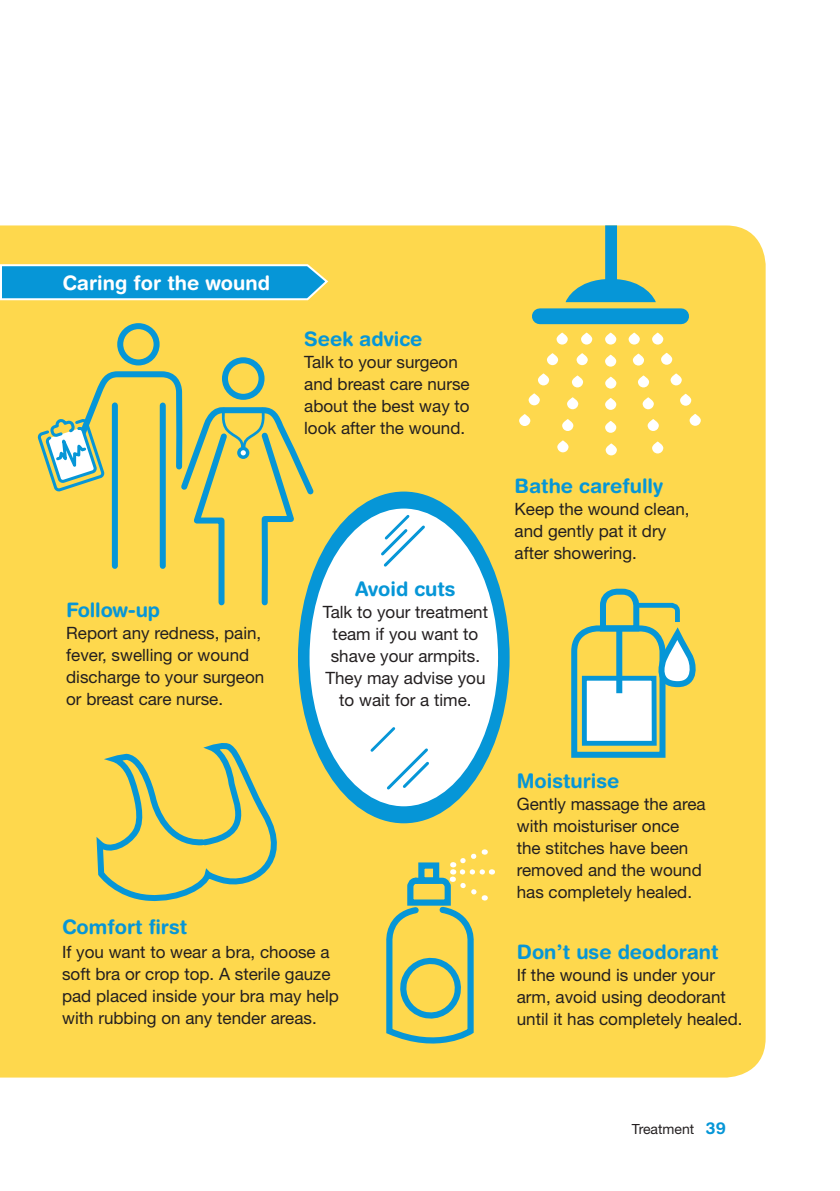
<style>
.page{position:relative;width:840px;height:1191px;background:#fff}
.page>*{position:absolute;margin:0;border:0;box-sizing:border-box;transform-origin:0 0}
._5__Box_copy_BLUE_te{font:700 20px "Helvetica Rounded LT Std";color:#0696d7}
._9__Table_B_Head{font:700 20px "Helvetica Rounded LT Std";color:#fff}
._5__Infographic_body{font:17px/22px "Helvetica Neue LT Std";color:#231f20}
.t1{font:14px "Helvetica Neue LT Std";color:#231f20}
.s1{font-family:"Helvetica Rounded LT Std";font-weight:700;font-size:16.4px;color:#0696d7}
</style>
<div class="page">
<div style="left:0;top:225px;width:765px;height:852px;background:#fed84d"></div>
<svg style="left:0;top:263px;width:329px;height:38px;background:#36a7cf"></svg>
<div style="left:539px;top:308px;width:141px;height:16px;background:#0696d7"></div>
<svg style="left:564px;top:278px;width:92px;height:25px;background:#57aba9"></svg>
<div style="left:605px;top:225px;width:11px;height:59px;background:#0696d7"></div>
<svg style="left:556px;top:332px;width:11px;height:12px"></svg>
<svg style="left:546px;top:353px;width:11px;height:12px"></svg>
<div style="left:519px;top:414px;width:11px;height:12px;background:#fff;border-radius:50%"></div>
<svg style="left:557px;top:440px;width:11px;height:12px"></svg>
<svg style="left:605px;top:443px;width:11px;height:12px"></svg>
<svg style="left:651px;top:441px;width:12px;height:12px"></svg>
<svg style="left:670px;top:373px;width:11px;height:12px"></svg>
<svg style="left:679px;top:394px;width:12px;height:12px"></svg>
<div style="left:689px;top:414px;width:11px;height:12px;background:#fff;border-radius:50%"></div>
<svg style="left:647px;top:419px;width:11px;height:12px"></svg>
<svg style="left:642px;top:397px;width:11px;height:12px"></svg>
<svg style="left:637px;top:375px;width:11px;height:12px"></svg>
<div style="left:605px;top:377px;width:11px;height:11px;background:#fff;border-radius:50%"></div>
<svg style="left:571px;top:375px;width:11px;height:12px"></svg>
<svg style="left:537px;top:373px;width:12px;height:12px"></svg>
<svg style="left:528px;top:393px;width:11px;height:12px"></svg>
<div style="left:562px;top:419px;width:11px;height:12px;background:#fff;border-radius:50%"></div>
<svg style="left:566px;top:397px;width:12px;height:12px"></svg>
<svg style="left:604px;top:398px;width:12px;height:12px"></svg>
<svg style="left:604px;top:421px;width:12px;height:12px"></svg>
<svg style="left:576px;top:353px;width:11px;height:12px"></svg>
<svg style="left:604px;top:355px;width:12px;height:12px"></svg>
<svg style="left:632px;top:353px;width:11px;height:12px"></svg>
<svg style="left:660px;top:353px;width:12px;height:12px"></svg>
<svg style="left:580px;top:332px;width:12px;height:12px"></svg>
<svg style="left:604px;top:332px;width:12px;height:12px"></svg>
<svg style="left:628px;top:332px;width:11px;height:12px"></svg>
<svg style="left:651px;top:332px;width:12px;height:12px"></svg>
<svg style="left:93px;top:735px;width:199px;height:343px;background:#edd356"></svg>
<div style="left:300px;top:494px;width:207px;height:327px;background:#0696d7;border-radius:50%"></div>
<div style="left:309px;top:508px;width:189px;height:298px;background:#fff;border-radius:50%"></div>
<svg style="left:370px;top:727px;width:59px;height:63px"></svg>
<svg style="left:378px;top:512px;width:49px;height:55px"></svg>
<svg style="left:383px;top:849px;width:109px;height:203px;background:#d1cc67"></svg>
<div style="left:418px;top:862px;width:21px;height:21px;border:6px solid #0696d7"></div>
<div style="left:117px;top:323px;width:42px;height:42px;border:6px solid #0696d7;border-radius:50%"></div>
<div style="left:222px;top:357px;width:42px;height:43px;border:6px solid #0696d7;border-radius:50%"></div>
<svg style="left:36px;top:368px;width:282px;height:241px;background:#dacf63"></svg>
<svg style="left:568px;top:585px;width:134px;height:175px"></svg>
<div style="left:616px;top:629px;width:6px;height:64px;background:#0696d7"></div>
<p class="_9__Table_B_Head" style="left:62px;top:271px;width:209px">Caring for the wound</p>
<p class="_5__Box_copy_BLUE_te" style="left:304px;top:327px;width:120px">Seek advice</p>
<p class="_5__Infographic_body" style="left:304px;top:351px;width:167px">Talk to your surgeon and breast care nurse about the best way to look after the wound.</p>
<p class="_5__Box_copy_BLUE_te" style="left:66px;top:597px;width:95px">Follow-up</p>
<p class="_5__Infographic_body" style="left:66px;top:621px;width:199px">Report any redness, pain, fever, swelling or wound discharge to your surgeon or breast care nurse.</p>
<p class="_5__Box_copy_BLUE_te" style="left:355px;top:576px;width:102px">Avoid cuts</p>
<p class="_5__Infographic_body" style="left:322px;top:600px;width:167px;text-align:center">Talk to your treatment team if you want to shave your armpits.<br>They may advise you to wait for a time.</p>
<p class="_5__Box_copy_BLUE_te" style="left:62px;top:914px;width:127px">Comfort first</p>
<p class="_5__Infographic_body" style="left:62px;top:940px;width:278px">If you want to wear a bra, choose a soft bra or crop top. A sterile gauze pad placed inside your bra may help with rubbing on any tender areas.</p>
<p class="_5__Box_copy_BLUE_te" style="left:514px;top:474px;width:150px">Bathe carefully</p>
<p class="_5__Infographic_body" style="left:514px;top:498px;width:176px">Keep the wound clean, and gently pat it dry after showering.</p>
<p class="_5__Box_copy_BLUE_te" style="left:516px;top:769px;width:104px">Moisturise</p>
<p class="_5__Infographic_body" style="left:516px;top:793px;width:190px">Gently massage the area with moisturiser once the stitches have been removed and the wound has completely healed.</p>
<p class="_5__Box_copy_BLUE_te" style="left:516px;top:939px;width:203px">Don’t use deodorant</p>
<p class="_5__Infographic_body" style="left:516px;top:963px;width:227px">If the wound is under your arm, avoid using deodorant until it has completely healed.</p>
<p class="t1" style="left:631px;top:1120px;width:95px">Treatment <span class="s1">39</span></p>
</div>
